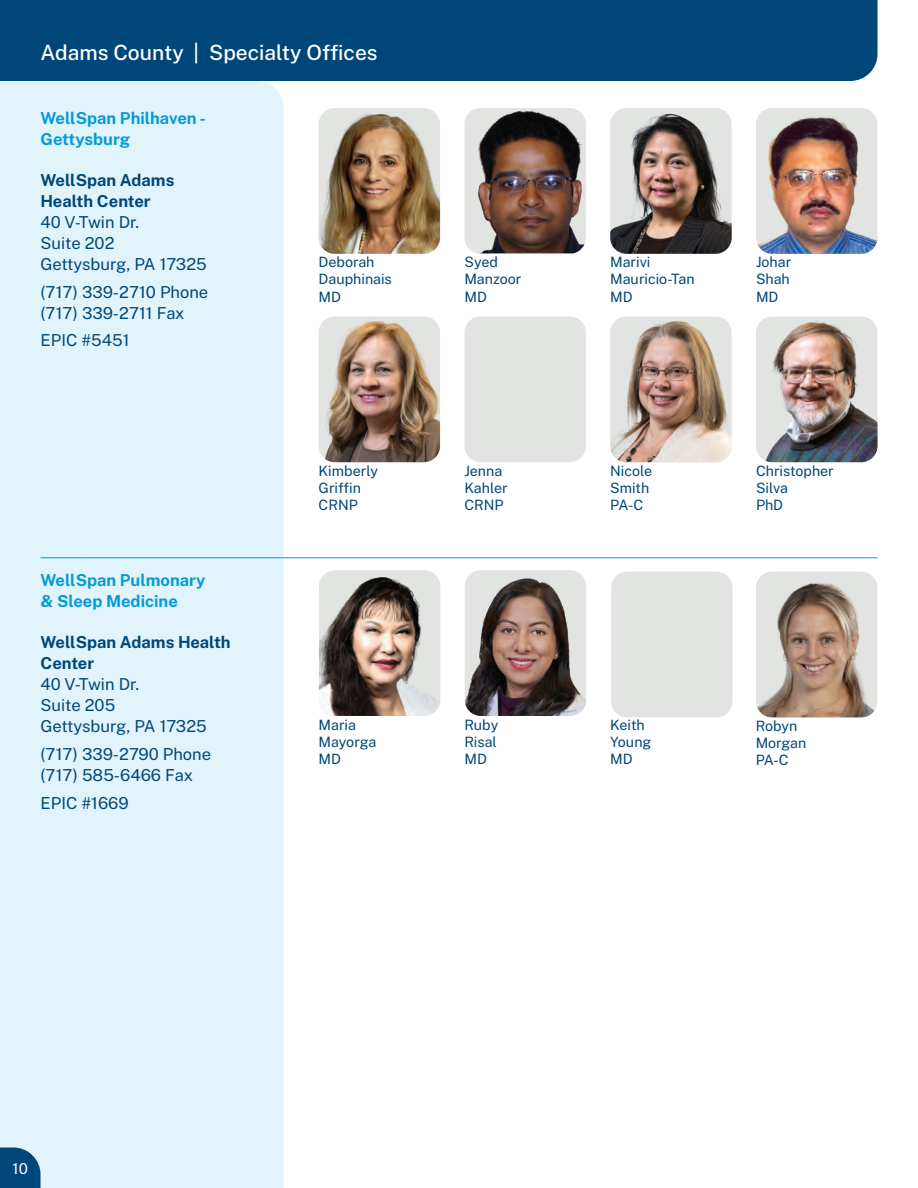
<style>
.page{position:relative;width:918px;height:1188px;background:#fff}
.page>*{position:absolute;margin:0;border:0;box-sizing:border-box;transform-origin:0 0}
.t1{font:500 21px "Public Sans";color:#fff}
.t2{font:16.5px/21px "Public Sans";color:#004779}
.t3{font:700 16.5px/21px "Public Sans";color:#069ad9}
.t4{font:700 16.5px/21px "Public Sans";color:#004779}
.t5{font:15px "Public Sans";color:#fff}
.t6{font:14.25px/17.1px "Public Sans";color:#004779}
</style>
<div class="page">
<div style="left:0;top:81px;width:284px;height:1107px;background:#e1f4fc"></div>
<div style="left:0;top:0;width:878px;height:81px;background:#004779"></div>
<svg style="left:0;top:1148px;width:40px;height:40px;background:#125583"></svg>
<img style="left:756px;top:575px;width:122px;height:142px">
<img style="left:319px;top:570px;width:121px;height:146px">
<img style="left:465px;top:570px;width:121px;height:146px">
<div style="left:611px;top:572px;width:122px;height:145px;background:#e2e4e2;border-radius:16px"></div>
<hr style="left:40px;top:557px;width:838px;height:1px;background:#069ad9">
<img style="left:319px;top:108px;width:121px;height:146px">
<img style="left:319px;top:316px;width:121px;height:146px">
<img style="left:464px;top:108px;width:122px;height:145px">
<div style="left:464px;top:316px;width:122px;height:146px;background:#e2e4e2;border-radius:16px"></div>
<img style="left:610px;top:108px;width:122px;height:146px">
<img style="left:610px;top:316px;width:122px;height:146px">
<img style="left:756px;top:110px;width:122px;height:144px">
<img style="left:756px;top:316px;width:122px;height:146px">
<p class="t1" style="left:40px;top:39px;width:339px">Adams County | Specialty Offices</p>
<p class="t3" style="left:40px;top:107px;width:167px">WellSpan Philhaven -<br>Gettysburg</p>
<p class="t4" style="left:40px;top:169px;width:135px">WellSpan Adams<br>Health Center</p>
<p class="t2" style="left:40px;top:211px;width:100px">40 V-Twin Dr.</p>
<p class="t2" style="left:40px;top:232px;width:76px">Suite 202</p>
<p class="t2" style="left:40px;top:253px;width:168px">Gettysburg, PA 17325</p>
<p class="t2" style="left:40px;top:281px;width:169px">(717) 339-2710 Phone</p>
<p class="t2" style="left:40px;top:302px;width:146px">(717) 339-2711 Fax</p>
<p class="t2" style="left:40px;top:329px;width:90px">EPIC #5451</p>
<p class="t3" style="left:40px;top:569px;width:166px">WellSpan Pulmonary &amp; Sleep Medicine</p>
<p class="t4" style="left:40px;top:631px;width:192px">WellSpan Adams Health<br>Center</p>
<p class="t2" style="left:40px;top:673px;width:100px">40 V-Twin Dr.</p>
<p class="t2" style="left:40px;top:694px;width:168px">Suite 205<br>Gettysburg, PA 17325</p>
<p class="t2" style="left:40px;top:743px;width:172px">(717) 339-2790 Phone</p>
<p class="t2" style="left:40px;top:764px;width:154px">(717) 585-6466 Fax</p>
<p class="t2" style="left:40px;top:792px;width:90px">EPIC #1669</p>
<p class="t6" style="left:319px;top:253px;width:75px">Deborah<br>Dauphinais<br>MD</p>
<p class="t6" style="left:319px;top:462px;width:61px">Kimberly<br>Griffin</p>
<p class="t6" style="left:319px;top:496px;width:41px">CRNP</p>
<p class="t6" style="left:319px;top:715px;width:39px">Maria</p>
<p class="t6" style="left:319px;top:732px;width:59px">Mayorga<br>MD</p>
<p class="t6" style="left:464px;top:253px;width:35px">Syed</p>
<p class="t6" style="left:464px;top:270px;width:59px">Manzoor<br>MD</p>
<p class="t6" style="left:464px;top:462px;width:39px">Jenna</p>
<p class="t6" style="left:464px;top:479px;width:45px">Kahler</p>
<p class="t6" style="left:464px;top:496px;width:41px">CRNP</p>
<p class="t6" style="left:464px;top:715px;width:35px">Ruby</p>
<p class="t6" style="left:464px;top:732px;width:34px">Risal</p>
<p class="t6" style="left:464px;top:750px;width:24px">MD</p>
<p class="t6" style="left:610px;top:253px;width:42px">Marivi</p>
<p class="t6" style="left:610px;top:270px;width:86px">Mauricio-Tan<br>MD</p>
<p class="t6" style="left:756px;top:253px;width:37px">Johar</p>
<p class="t6" style="left:756px;top:270px;width:35px">Shah</p>
<p class="t6" style="left:756px;top:287px;width:24px">MD</p>
<p class="t6" style="left:610px;top:462px;width:44px">Nicole</p>
<p class="t6" style="left:610px;top:479px;width:41px">Smith</p>
<p class="t6" style="left:610px;top:496px;width:35px">PA-C</p>
<p class="t6" style="left:756px;top:462px;width:79px">Christopher<br>Silva</p>
<p class="t6" style="left:756px;top:496px;width:29px">PhD</p>
<p class="t6" style="left:610px;top:715px;width:36px">Keith</p>
<p class="t6" style="left:610px;top:732px;width:43px">Young</p>
<p class="t6" style="left:610px;top:750px;width:24px">MD</p>
<p class="t6" style="left:756px;top:717px;width:43px">Robyn</p>
<p class="t6" style="left:756px;top:734px;width:52px">Morgan</p>
<p class="t6" style="left:756px;top:751px;width:35px">PA-C</p>
<p class="t5" style="left:13px;top:1159px;width:17px">10</p>
</div>
